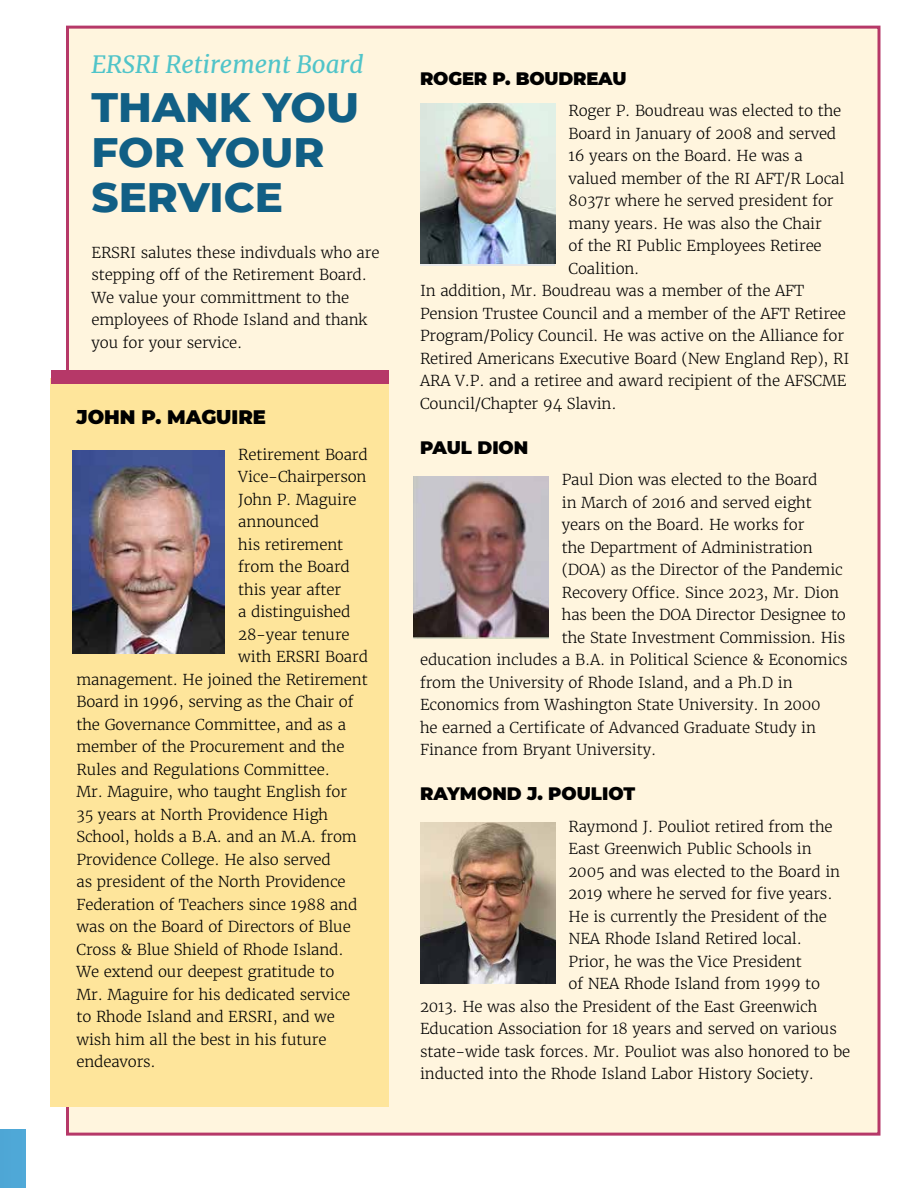
<style>
.page{position:relative;width:918px;height:1188px;background:#fff}
.page>*{position:absolute;margin:0;border:0;box-sizing:border-box;transform-origin:0 0}
.t1{font:800 42px/45px "Montserrat";color:#115f85}
.t2{font:italic 24px "Merriweather";color:#50c4c9}
.t3{font:900 19.5px "Montserrat";color:#000}
.t4{font:900 18px "Montserrat";letter-spacing:-.01em;color:#000}
.t5{font:300 15px/22.5px "Merriweather";letter-spacing:-.01em;color:#000}
</style>
<div class="page">
<div style="left:66px;top:26px;width:814px;height:1110px;background:#fff5de;border:3px solid #b63868"></div>
<div style="left:0;top:1129px;width:26px;height:59px;background:#4fa8d7"></div>
<img style="left:420px;top:822px;width:135px;height:162px">
<div style="left:50px;top:378px;width:338px;height:729px;background:#fee59b"></div>
<img style="left:72px;top:450px;width:153px;height:204px">
<img style="left:413px;top:477px;width:135px;height:162px">
<img style="left:420px;top:104px;width:135px;height:160px">
<div style="left:51px;top:370px;width:337px;height:14px;background:#b63868"></div>
<h2 class="t2" style="left:92px;top:48px;width:274px">ERSRI Retirement Board</h2>
<h1 class="t1" style="left:92px;top:83px;width:269px">THANK YOU<br>FOR YOUR<br>SERVICE</h1>
<p class="t5" style="left:92px;top:241px;width:290px">ERSRI salutes these indivduals who are stepping off of the Retirement Board.<br>We value your committment to the employees of Rhode Island and thank you for your service.</p>
<h3 class="t3" style="left:76px;top:402px;width:191px">JOHN P. MAGUIRE</h3>
<p class="t5" style="left:238px;top:443px;width:131px">Retirement Board</p>
<p class="t5" style="left:238px;top:466px;width:130px">Vice-Chairperson</p>
<p class="t5" style="left:238px;top:488px;width:120px">John P. Maguire</p>
<p class="t5" style="left:238px;top:511px;width:82px">announced</p>
<p class="t5" style="left:238px;top:533px;width:106px">his retirement</p>
<p class="t5" style="left:238px;top:556px;width:113px">from the Board</p>
<p class="t5" style="left:238px;top:578px;width:104px">this year after</p>
<p class="t5" style="left:238px;top:601px;width:114px">a distinguished</p>
<p class="t5" style="left:238px;top:623px;width:113px">28-year tenure</p>
<p class="t5" style="left:238px;top:646px;width:131px">with ERSRI Board</p>
<p class="t5" style="left:76px;top:668px;width:293px">management. He joined the Retirement</p>
<p class="t5" style="left:76px;top:691px;width:279px">Board in 1996, serving as the Chair of</p>
<p class="t5" style="left:76px;top:713px;width:271px">the Governance Committee, and as a</p>
<p class="t5" style="left:76px;top:736px;width:270px">member of the Procurement and the</p>
<p class="t5" style="left:76px;top:758px;width:255px">Rules and Regulations Committee.</p>
<p class="t5" style="left:76px;top:781px;width:272px">Mr. Maguire, who taught English for</p>
<p class="t5" style="left:76px;top:803px;width:253px">35 years at North Providence High</p>
<p class="t5" style="left:76px;top:826px;width:282px">School, holds a B.A. and an M.A. from</p>
<p class="t5" style="left:76px;top:848px;width:256px">Providence College. He also served</p>
<p class="t5" style="left:76px;top:871px;width:271px">as president of the North Providence</p>
<p class="t5" style="left:76px;top:893px;width:282px">Federation of Teachers since 1988 and</p>
<p class="t5" style="left:76px;top:916px;width:276px">was on the Board of Directors of Blue</p>
<p class="t5" style="left:76px;top:938px;width:269px">Cross &amp; Blue Shield of Rhode Island.</p>
<p class="t5" style="left:76px;top:961px;width:259px">We extend our deepest gratitude to</p>
<p class="t5" style="left:76px;top:983px;width:275px">Mr. Maguire for his dedicated service</p>
<p class="t5" style="left:76px;top:1006px;width:260px">to Rhode Island and ERSRI, and we</p>
<p class="t5" style="left:76px;top:1028px;width:252px">wish him all the best in his future</p>
<p class="t5" style="left:76px;top:1051px;width:81px">endeavors.</p>
<p class="t4" style="left:420px;top:65px;width:208px">ROGER P. BOUDREAU</p>
<p class="t5" style="left:569px;top:100px;width:274px">Roger P. Boudreau was elected to the</p>
<p class="t5" style="left:569px;top:122px;width:269px">Board in January of 2008 and served</p>
<p class="t5" style="left:569px;top:145px;width:236px">16 years on the Board. He was a</p>
<p class="t5" style="left:569px;top:167px;width:277px">valued member of the RI AFT/R Local</p>
<p class="t5" style="left:569px;top:190px;width:267px">8037r where he served president for</p>
<p class="t5" style="left:569px;top:212px;width:255px">many years. He was also the Chair</p>
<p class="t5" style="left:569px;top:235px;width:255px">of the RI Public Employees Retiree</p>
<p class="t5" style="left:569px;top:257px;width:72px">Coalition.</p>
<p class="t5" style="left:420px;top:280px;width:386px">In addition, Mr. Boudreau was a member of the AFT</p>
<p class="t5" style="left:420px;top:302px;width:427px">Pension Trustee Council and a member of the AFT Retiree</p>
<p class="t5" style="left:420px;top:325px;width:426px">Program/Policy Council. He was active on the Alliance for</p>
<p class="t5" style="left:420px;top:347px;width:431px">Retired Americans Executive Board (New England Rep), RI</p>
<p class="t5" style="left:420px;top:370px;width:428px">ARA V.P. and a retiree and award recipient of the AFSCME</p>
<p class="t5" style="left:420px;top:392px;width:198px">Council/Chapter 94 Slavin.</p>
<p class="t4" style="left:420px;top:434px;width:110px">PAUL DION</p>
<p class="t5" style="left:562px;top:469px;width:257px">Paul Dion was elected to the Board</p>
<p class="t5" style="left:562px;top:491px;width:252px">in March of 2016 and served eight</p>
<p class="t5" style="left:562px;top:514px;width:244px">years on the Board. He works for</p>
<p class="t5" style="left:562px;top:536px;width:252px">the Department of Administration</p>
<p class="t5" style="left:562px;top:559px;width:283px">(DOA) as the Director of the Pandemic</p>
<p class="t5" style="left:562px;top:581px;width:279px">Recovery Office. Since 2023, Mr. Dion</p>
<p class="t5" style="left:562px;top:604px;width:286px">has been the DOA Director Designee to</p>
<p class="t5" style="left:562px;top:626px;width:285px">the State Investment Commission. His</p>
<p class="t5" style="left:420px;top:649px;width:429px">education includes a B.A. in Political Science &amp; Economics</p>
<p class="t5" style="left:420px;top:671px;width:374px">from the University of Rhode Island, and a Ph.D in</p>
<p class="t5" style="left:420px;top:694px;width:402px">Economics from Washington State University. In 2000</p>
<p class="t5" style="left:420px;top:716px;width:397px">he earned a Certificate of Advanced Graduate Study in</p>
<p class="t5" style="left:420px;top:739px;width:238px">Finance from Bryant University.</p>
<p class="t4" style="left:420px;top:781px;width:217px">RAYMOND J. POULIOT</p>
<p class="t5" style="left:569px;top:815px;width:266px">Raymond J. Pouliot retired from the</p>
<p class="t5" style="left:569px;top:838px;width:245px">East Greenwich Public Schools in</p>
<p class="t5" style="left:569px;top:860px;width:273px">2005 and was elected to the Board in</p>
<p class="t5" style="left:569px;top:883px;width:265px">2019 where he served for five years.</p>
<p class="t5" style="left:569px;top:905px;width:260px">He is currently the President of the</p>
<p class="t5" style="left:569px;top:928px;width:235px">NEA Rhode Island Retired local.</p>
<p class="t5" style="left:569px;top:950px;width:235px">Prior, he was the Vice President</p>
<p class="t5" style="left:569px;top:973px;width:253px">of NEA Rhode Island from 1999 to</p>
<p class="t5" style="left:420px;top:995px;width:399px">2013. He was also the President of the East Greenwich</p>
<p class="t5" style="left:420px;top:1018px;width:418px">Education Association for 18 years and served on various</p>
<p class="t5" style="left:420px;top:1040px;width:432px">state-wide task forces. Mr. Pouliot was also honored to be</p>
<p class="t5" style="left:420px;top:1063px;width:395px">inducted into the Rhode Island Labor History Society.</p>
</div>
